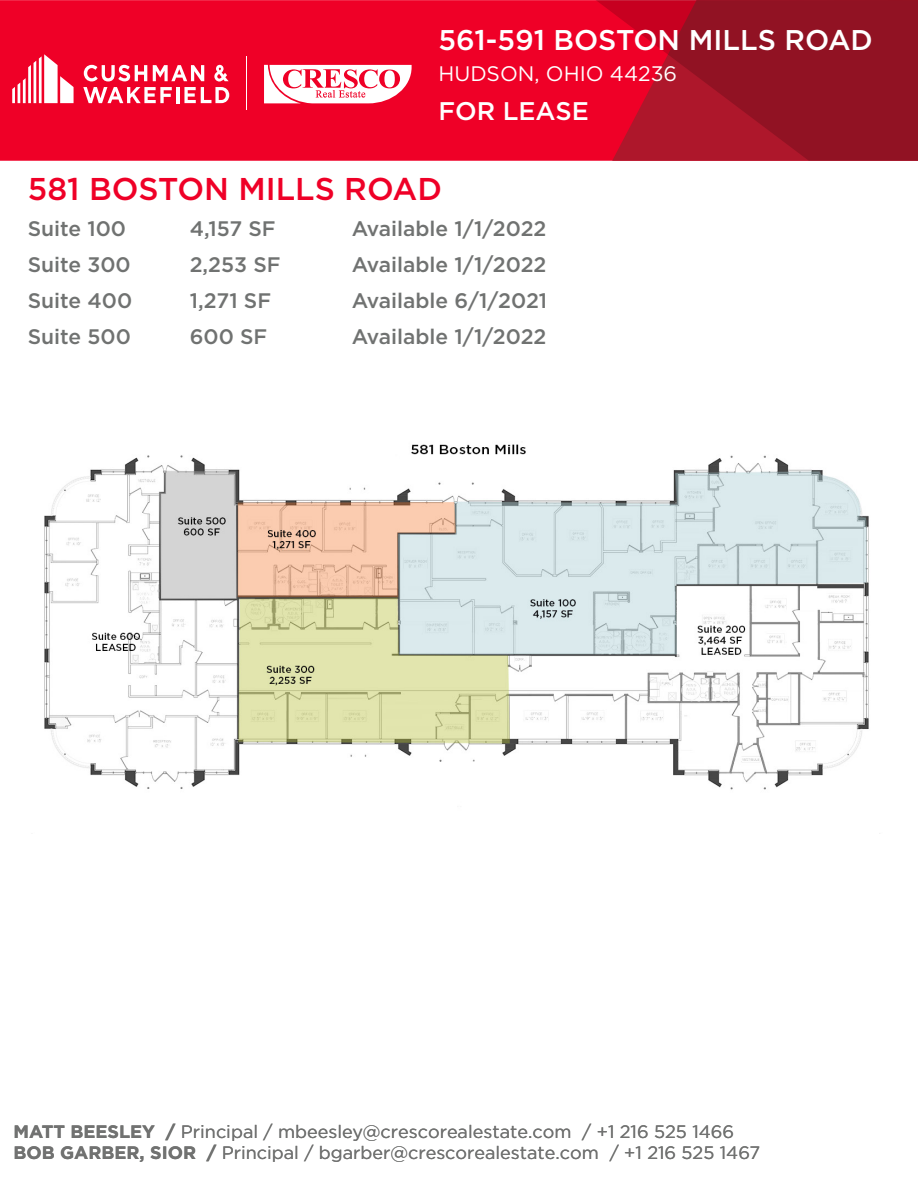
<style>
.page{position:relative;width:918px;height:1188px;background:#fff}
.page>*{position:absolute;margin:0;border:0;box-sizing:border-box;transform-origin:0 0}
.Section_Head_-_red{font:500 31.5px "Gotham";color:#ef0027}
.t1{font:500 28.5px "Gotham";color:#fff}
.t2{font:500 25.5px "Gotham";color:#fff}
.Section_Head_-_red-2{font:500 21px "Gotham";color:#707271}
.t3{font:21px "Gotham";color:#fff}
.t4{font:18px "Gotham";color:#717271}
.s1{font-weight:700}
</style>
<div class="page">
<img style="left:44px;top:444px;width:836px;height:390px">
<div style="left:0;top:0;width:596px;height:161px;background:#ef0027"></div>
<svg style="left:596px;top:0;width:322px;height:161px;background:#a60f25"></svg>
<hr style="left:246px;top:56px;width:1px;height:54px;background:#fff">
<svg style="left:12px;top:54px;width:62px;height:49px"></svg>
<svg style="left:83px;top:65px;width:146px;height:38px"></svg>
<svg style="left:264px;top:65px;width:148px;height:38px"></svg>
<h2 class="t1" style="left:438px;top:21px;width:436px">561-591 BOSTON MILLS ROAD</h2>
<p class="t3" style="left:438px;top:60px;width:240px">HUDSON, OHIO 44236</p>
<h3 class="t2" style="left:438px;top:94px;width:152px">FOR LEASE</h3>
<p class="Section_Head_-_red" style="left:28px;top:168px;width:416px">581 BOSTON MILLS ROAD</p>
<p class="Section_Head_-_red-2" style="left:28px;top:215px;width:100px">Suite 100</p>
<p class="Section_Head_-_red-2" style="left:190px;top:215px;width:87px">4,157 SF</p>
<p class="Section_Head_-_red-2" style="left:352px;top:215px;width:196px">Available 1/1/2022</p>
<p class="Section_Head_-_red-2" style="left:28px;top:251px;width:105px">Suite 300</p>
<p class="Section_Head_-_red-2" style="left:190px;top:251px;width:92px">2,253 SF</p>
<p class="Section_Head_-_red-2" style="left:352px;top:251px;width:196px">Available 1/1/2022</p>
<p class="Section_Head_-_red-2" style="left:28px;top:287px;width:106px">Suite 400</p>
<p class="Section_Head_-_red-2" style="left:190px;top:287px;width:83px">1,271 SF</p>
<p class="Section_Head_-_red-2" style="left:352px;top:287px;width:197px">Available 6/1/2021</p>
<p class="Section_Head_-_red-2" style="left:28px;top:323px;width:105px">Suite 500</p>
<p class="Section_Head_-_red-2" style="left:190px;top:323px;width:79px">600 SF</p>
<p class="Section_Head_-_red-2" style="left:352px;top:323px;width:196px">Available 1/1/2022</p>
<p class="t4" style="left:14px;top:1120px;width:722px"><span class="s1">MATT BEESLEY /</span> Principal / mbeesley@crescorealestate.com / +1 216 525 1466</p>
<p class="t4" style="left:14px;top:1141px;width:748px"><span class="s1">BOB GARBER, SIOR /</span> Principal / bgarber@crescorealestate.com / +1 216 525 1467</p>
</div>
